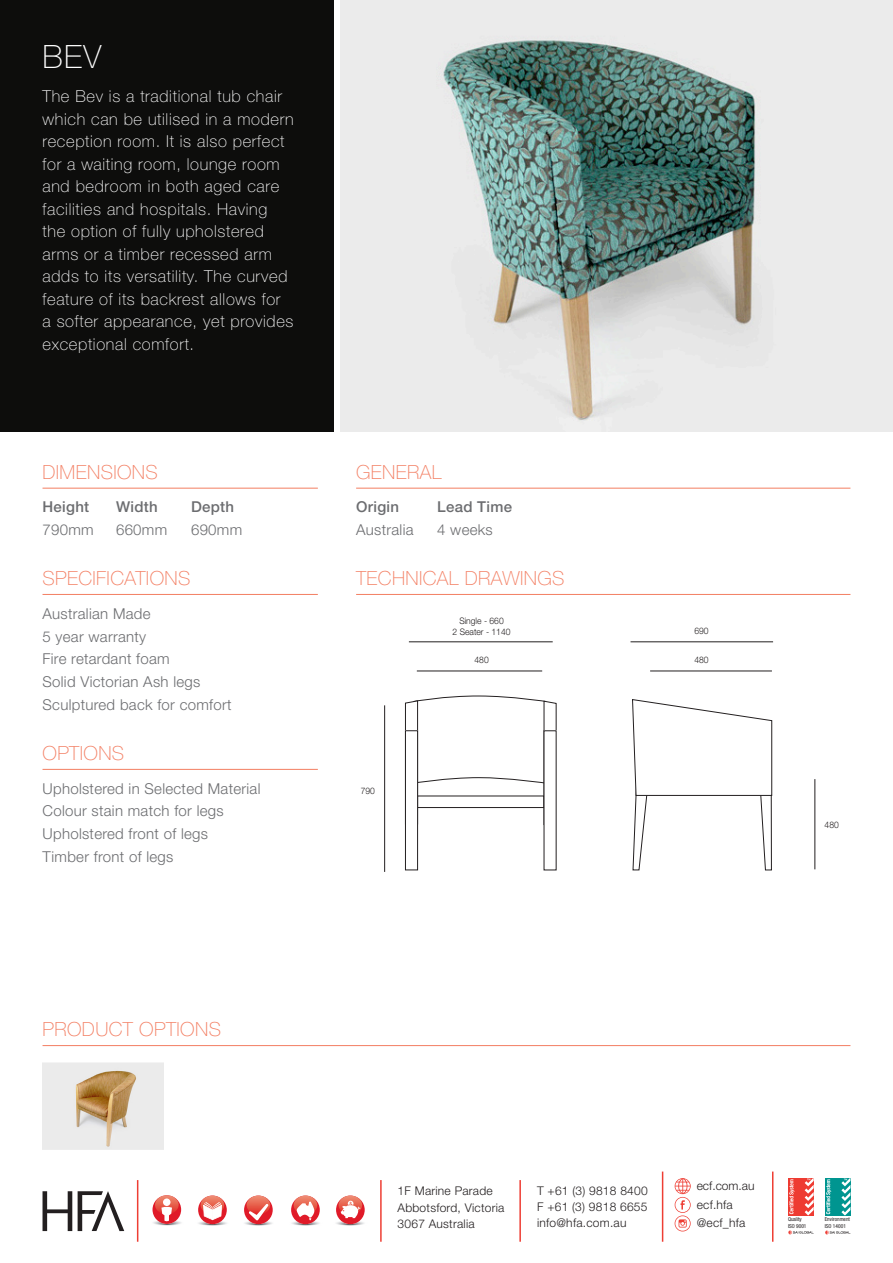
<style>
.page{position:relative;width:893px;height:1263px;background:#fff}
.page>*{position:absolute;margin:0;border:0;box-sizing:border-box;transform-origin:0 0}
.t1{font:100 32.1px "Helvetica Neue";color:#fff}
.RED_heading{font:100 19.5px "Helvetica Neue";letter-spacing:.02em;color:#f37e62}
.t2{font:100 16.5px/22.5px "Helvetica Neue";letter-spacing:.04em;color:#fff}
.body_text{font:300 15px "Helvetica Neue";letter-spacing:.02em;color:#6c6d70}
.body_text-2{font:500 15px "Helvetica Neue";letter-spacing:.02em;color:#6c6d70}
.body_text_bold{font:500 15px "Helvetica Neue";letter-spacing:.02em;color:#6c6d70}
.t3{font:300 12px "Helvetica Neue";letter-spacing:.02em;color:#231f20}
.measurements{font:300 9px "Helvetica Neue";color:#231f20;scale:.95 1}
.t4{font:condensed 5.4px/6.6px "Helvetica Neue";color:#231f20}
</style>
<div class="page">
<div style="left:0;top:0;width:334px;height:432px;background:#0d0d0c"></div>
<hr style="left:43px;top:488px;width:275px;height:1px;background:#f37e62">
<hr style="left:43px;top:594px;width:275px;height:1px;background:#f37e62">
<hr style="left:43px;top:769px;width:275px;height:1px;background:#f37e62">
<hr style="left:356px;top:488px;width:494px;height:1px;background:#f37e62">
<hr style="left:356px;top:594px;width:494px;height:1px;background:#f37e62">
<img style="left:340px;top:0;width:553px;height:432px">
<div style="left:788px;top:1177px;width:26px;height:38px;background:#ee3b32"></div>
<svg style="left:789px;top:1179px;width:5px;height:35px"></svg>
<svg style="left:805px;top:1177px;width:9px;height:38px"></svg>
<svg style="left:788px;top:1230px;width:26px;height:4px"></svg>
<div style="left:825px;top:1177px;width:25px;height:38px;background:#009590"></div>
<svg style="left:826px;top:1179px;width:5px;height:35px"></svg>
<svg style="left:841px;top:1177px;width:9px;height:38px"></svg>
<svg style="left:825px;top:1230px;width:25px;height:4px"></svg>
<svg style="left:675px;top:1178px;width:16px;height:53px"></svg>
<hr style="left:519px;top:1180px;width:2px;height:62px;background:#ee3e34">
<hr style="left:380px;top:1180px;width:2px;height:62px;background:#ee3e34">
<hr style="left:137px;top:1180px;width:1px;height:62px;background:#ee3e34">
<hr style="left:772px;top:1171px;width:1px;height:71px;background:#ee3e34">
<hr style="left:662px;top:1171px;width:1px;height:71px;background:#ee3e34">
<img style="left:336px;top:1219px;width:28px;height:7px">
<svg style="left:336px;top:1195px;width:29px;height:29px"></svg>
<img style="left:339px;top:1195px;width:23px;height:19px">
<svg style="left:341px;top:1196px;width:19px;height:22px"></svg>
<img style="left:292px;top:1219px;width:27px;height:7px">
<svg style="left:291px;top:1195px;width:29px;height:29px"></svg>
<img style="left:294px;top:1195px;width:23px;height:19px">
<svg style="left:297px;top:1196px;width:17px;height:24px"></svg>
<img style="left:244px;top:1219px;width:28px;height:7px">
<svg style="left:244px;top:1195px;width:29px;height:29px"></svg>
<img style="left:247px;top:1195px;width:23px;height:19px">
<svg style="left:249px;top:1204px;width:19px;height:16px"></svg>
<img style="left:153px;top:1219px;width:74px;height:7px">
<svg style="left:198px;top:1195px;width:29px;height:29px"></svg>
<img style="left:201px;top:1199px;width:23px;height:15px">
<svg style="left:203px;top:1195px;width:19px;height:25px"></svg>
<div style="left:153px;top:1195px;width:28px;height:29px;background:#e01a28;border-radius:50%"></div>
<img style="left:155px;top:1195px;width:24px;height:18px">
<div style="left:163px;top:1198px;width:7px;height:8px;background:#fff;border-radius:50%"></div>
<svg style="left:161px;top:1207px;width:11px;height:14px"></svg>
<svg style="left:187px;top:1221px;width:6px;height:3px"></svg>
<svg style="left:43px;top:1191px;width:29px;height:40px"></svg>
<svg style="left:78px;top:1191px;width:46px;height:40px"></svg>
<hr style="left:43px;top:1045px;width:807px;height:1px;background:#f37e62">
<img style="left:43px;top:1062px;width:120px;height:87px">
<svg style="left:405px;top:695px;width:152px;height:130px"></svg>
<hr style="left:630px;top:641px;width:143px;height:1px;background:#231f20">
<hr style="left:650px;top:671px;width:122px;height:1px;background:#231f20">
<hr style="left:417px;top:671px;width:125px;height:1px;background:#231f20">
<div style="left:544px;top:731px;width:12px;height:139px;background:#fff"></div>
<div style="left:405px;top:731px;width:13px;height:139px;background:#fff"></div>
<div style="left:405px;top:730px;width:13px;height:140px;border:1px solid #231f20"></div>
<hr style="left:815px;top:779px;width:1px;height:90px;background:#231f20">
<hr style="left:409px;top:641px;width:144px;height:1px;background:#231f20">
<svg style="left:632px;top:699px;width:141px;height:172px"></svg>
<hr style="left:384px;top:705px;width:1px;height:167px;background:#231f20">
<p class="t1" style="left:43px;top:38px;width:60px">BEV</p>
<p class="t2" style="left:43px;top:85px;width:253px">The Bev is a traditional tub chair which can be utilised in a modern reception room. It is also perfect for a waiting room, lounge room and bedroom in both aged care facilities and hospitals. Having the option of fully upholstered arms or a timber recessed arm adds to its versatility. The curved feature of its backrest allows for<br>a softer appearance, yet provides exceptional comfort.</p>
<p class="RED_heading" style="left:43px;top:461px;width:117px">DIMENSIONS</p>
<p class="body_text-2" style="left:43px;top:498px;width:48px">Height</p>
<p class="body_text-2" style="left:116px;top:498px;width:43px">Width</p>
<p class="body_text-2" style="left:191px;top:498px;width:45px">Depth</p>
<p class="body_text" style="left:43px;top:521px;width:53px">790mm</p>
<p class="body_text" style="left:116px;top:521px;width:53px">660mm</p>
<p class="body_text" style="left:191px;top:521px;width:53px">690mm</p>
<p class="RED_heading" style="left:43px;top:567px;width:149px">SPECIFICATIONS</p>
<p class="body_text" style="left:43px;top:604px;width:110px">Australian Made</p>
<p class="body_text" style="left:43px;top:627px;width:105px">5 year warranty</p>
<p class="body_text" style="left:43px;top:650px;width:129px">Fire retardant foam</p>
<p class="body_text" style="left:43px;top:673px;width:159px">Solid Victorian Ash legs</p>
<p class="body_text" style="left:43px;top:696px;width:190px">Sculptured back for comfort</p>
<p class="RED_heading" style="left:43px;top:742px;width:83px">OPTIONS</p>
<p class="body_text" style="left:43px;top:779px;width:219px">Upholstered in Selected Material</p>
<p class="body_text" style="left:43px;top:802px;width:183px">Colour stain match for legs</p>
<p class="body_text" style="left:43px;top:825px;width:167px">Upholstered front of legs</p>
<p class="body_text" style="left:43px;top:848px;width:132px">Timber front of legs</p>
<p class="RED_heading" style="left:43px;top:1018px;width:180px">PRODUCT OPTIONS</p>
<p class="RED_heading" style="left:356px;top:461px;width:87px">GENERAL</p>
<p class="body_text_bold" style="left:356px;top:498px;width:44px">Origin</p>
<p class="body_text_bold" style="left:437px;top:498px;width:76px">Lead Time</p>
<p class="body_text" style="left:356px;top:521px;width:59px">Australia</p>
<p class="body_text" style="left:437px;top:521px;width:57px">4 weeks</p>
<p class="RED_heading" style="left:356px;top:567px;width:210px">TECHNICAL DRAWINGS</p>
<p class="measurements" style="left:459px;top:615px;width:48px">Single - 660</p>
<p class="measurements" style="left:453px;top:626px;width:62px">2 Seater - 1140</p>
<p class="measurements" style="left:694px;top:625px;width:16px">690</p>
<p class="measurements" style="left:361px;top:785px;width:16px">790</p>
<p class="measurements" style="left:474px;top:654px;width:16px">480</p>
<p class="measurements" style="left:694px;top:654px;width:16px">480</p>
<p class="measurements" style="left:825px;top:819px;width:16px">480</p>
<p class="t3" style="left:398px;top:1184px;width:97px">1F Marine Parade</p>
<p class="t3" style="left:398px;top:1200px;width:108px">Abbotsford, Victoria</p>
<p class="t3" style="left:398px;top:1216px;width:79px">3067 Australia</p>
<p class="t3" style="left:537px;top:1183px;width:112px">T +61 (3) 9818 8400</p>
<p class="t3" style="left:537px;top:1200px;width:112px">F +61 (3) 9818 6655</p>
<p class="t3" style="left:537px;top:1216px;width:91px">info@hfa.com.au</p>
<p class="t3" style="left:697px;top:1178px;width:59px">ecf.com.au</p>
<p class="t3" style="left:697px;top:1197px;width:38px">ecf.hfa</p>
<p class="t3" style="left:697px;top:1216px;width:50px">@ecf_hfa</p>
<p class="t4" style="left:788px;top:1216px;width:20px">Quality<br>ISO 9001</p>
<p class="t4" style="left:825px;top:1216px;width:27px">Environment<br>ISO 14001</p>
</div>
